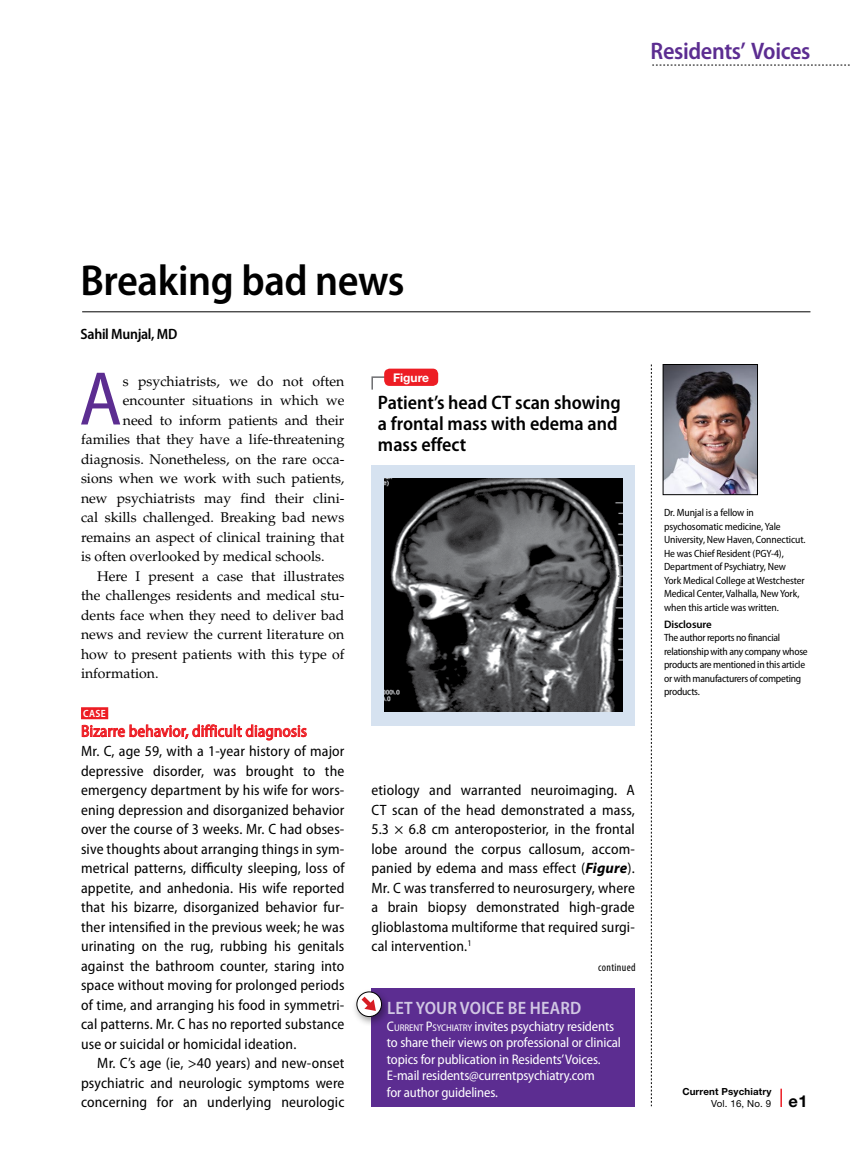
<style>
.page{position:relative;width:851px;height:1161px;background:#fff}
.page>*{position:absolute;margin:0;border:0;box-sizing:border-box;transform-origin:0 0}
.body_dropcap{font:semi-condensed 76.8px "Myriad Pro";color:#5c2d91}
.t1{font:600 semi-condensed 43.5px "Myriad Pro";letter-spacing:-.01em;color:#000}
.t2{font:600 semi-condensed 24px "Myriad Pro";letter-spacing:-.015em;color:#5c2d91}
.tabletitle{font:600 semi-condensed 19.5px/21px "Myriad Pro";color:#000}
.t3{font:600 semi-condensed 18px "Myriad Pro";letter-spacing:.01em;color:#d1c7e3}
.sub2_case{font:semi-condensed 16.5px "Myriad Pro";letter-spacing:.01em;color:#ed1d24}
.t4{font:700 16.5px "Helvetica Neue LT Std";color:#000}
.body_case{font:semi-condensed 15px/19.5px "Myriad Pro";letter-spacing:.01em;color:#000;text-align:justify}
.body_case_indent{font:semi-condensed 15px/19.5px "Myriad Pro";letter-spacing:.01em;color:#000;text-align:justify}
.bbody_byline{font:600 semi-condensed 15px "Myriad Pro";letter-spacing:-.02em;color:#000}
.body_dropcap-2{font:14.1px "Palatino LT Std";color:#000}
.body_indent{font:14.1px/19.5px "Palatino LT Std";color:#000;text-align:justify}
.t5{font:semi-condensed 13.8px/16.5px "Myriad Pro";letter-spacing:-.01em;color:#fff}
.tabletitle_no{font:700 12px "Helvetica Neue LT Std";color:#fff}
.t6{font:condensed 11.25px "Myriad Pro";letter-spacing:.03em;color:#000}
.bbody_disclosure{font:600 10.8px "Myriad Pro";letter-spacing:-.01em;color:#000}
.body_af{font:semi-condensed 10.5px/13.5px "Myriad Pro";letter-spacing:-.01em;color:#000}
.disclosure{font:semi-condensed 10.5px/13.5px "Myriad Pro";letter-spacing:-.025em;color:#000}
.sub2_case-2{font:600 semi-condensed 10.5px "Myriad Pro";color:#fff}
.t7{font:700 9.75px "Helvetica Neue LT Std";letter-spacing:.015em;color:#000}
.t8{font:9.75px "Helvetica Neue LT Std";letter-spacing:.015em;color:#000}
.s1{font-weight:700;font-style:italic;font-stretch:normal}
.s2{font-style:inherit}
.s3{font-size:9.75px}
</style>
<div class="page">
<svg style="left:780px;top:1089px;width:1px;height:18px"></svg>
<svg style="left:651px;top:364px;width:1px;height:742px"></svg>
<hr style="left:82px;top:312px;width:728px;height:1px;background:#000">
<svg style="left:652px;top:65px;width:198px;height:1px"></svg>
<div style="left:81px;top:707px;width:27px;height:12px;background:#ed1d24"></div>
<svg style="left:82px;top:724px;width:225px;height:17px"></svg>
<div style="left:371px;top:988px;width:263px;height:119px;background:#5c2d91"></div>
<div style="left:351px;top:988px;width:40px;height:39px;background:#000;opacity:.4"></div>
<svg style="left:357px;top:992px;width:24px;height:25px"></svg>
<div style="left:356px;top:991px;width:26px;height:26px;border:1px solid #000;border-radius:50%"></div>
<svg style="left:361px;top:997px;width:15px;height:14px"></svg>
<img style="left:665px;top:366px;width:90px;height:127px">
<div style="left:663px;top:364px;width:94px;height:131px;border:1px solid #000"></div>
<svg style="left:371px;top:376px;width:16px;height:14px"></svg>
<div style="left:384px;top:369px;width:54px;height:17px;background:#ed1d24;border-radius:5px"></div>
<div style="left:371px;top:465px;width:263px;height:261px;background:#d6e2f0"></div>
<img style="left:385px;top:478px;width:237px;height:234px">
<h3 class="t2" style="left:650px;top:35px;width:161px">Residents’ Voices</h3>
<p class="t1" style="left:81px;top:253px;width:325px">Breaking bad news</p>
<p class="bbody_byline" style="left:81px;top:324px;width:98px">Sahil Munjal, MD</p>
<p class="body_dropcap" style="left:79px;top:352px;width:44px">A</p>
<p class="body_dropcap-2" style="left:123px;top:372px;width:223px">s psychiatrists, we do not often</p>
<p class="body_dropcap-2" style="left:123px;top:392px;width:223px">encounter situations in which we</p>
<p class="body_dropcap-2" style="left:123px;top:411px;width:223px">need to inform patients and their</p>
<p class="body_dropcap-2" style="left:81px;top:431px;width:265px">families that they have a life-threatening</p>
<p class="body_dropcap-2" style="left:81px;top:450px;width:265px">diagnosis. Nonetheless, on the rare occa-</p>
<p class="body_dropcap-2" style="left:81px;top:470px;width:265px">sions when we work with such patients,</p>
<p class="body_dropcap-2" style="left:81px;top:489px;width:265px">new psychiatrists may find their clini-</p>
<p class="body_dropcap-2" style="left:81px;top:509px;width:265px">cal skills challenged. Breaking bad news</p>
<p class="body_dropcap-2" style="left:81px;top:528px;width:265px">remains an aspect of clinical training that</p>
<p class="body_dropcap-2" style="left:81px;top:548px;width:245px">is often overlooked by medical schools.</p>
<p class="body_indent" style="left:81px;top:566px;width:265px;text-indent:16px">Here I present a case that illustrates the challenges residents and medical stu&shy;dents face when they need to deliver bad news and review the current literature on how to present patients with this type of information.</p>
<p class="sub2_case-2" style="left:83px;top:707px;width:24px">CASE</p>
<p class="sub2_case" style="left:81px;top:721px;width:227px">Bizarre behavior, difficult diagnosis</p>
<p class="body_case" style="left:81px;top:741px;width:265px">Mr. C, age 59, with a 1-year history of major depressive disorder, was brought to the emergency department by his wife for wors&shy;ening depression and disorganized behavior over the course of 3 weeks. Mr. C had obses&shy;sive thoughts about arranging things in sym&shy;metrical patterns, difficulty sleeping, loss of appetite, and anhedonia. His wife reported that his bizarre, disorganized behavior fur&shy;ther intensified in the previous week; he was urinating on the rug, rubbing his genitals against the bathroom counter, staring into space without moving for prolonged periods of time, and arranging his food in symmetri&shy;cal patterns. Mr. C has no reported substance use or suicidal or homicidal ideation.</p>
<p class="body_case_indent" style="left:81px;top:1053px;width:265px;text-indent:16px">Mr. C’s age (ie, &gt;40 years) and new-onset psychiatric and neurologic symptoms were concerning for an underlying neurologic</p>
<p class="tabletitle_no" style="left:393px;top:370px;width:37px">Figure</p>
<p class="tabletitle" style="left:378px;top:391px;width:244px">Patient’s head CT scan showing a frontal mass with edema and mass effect</p>
<p class="body_case_indent" style="left:371px;top:780px;width:265px">etiology and warranted neuroimaging. A CT scan of the head demonstrated a mass, 5.3 × 6.8 cm anteroposterior, in the frontal lobe around the corpus callosum, accom&shy;panied by edema and mass effect (<span class="s1">Figure</span>).<br>Mr. C was transferred to neurosurgery, where a brain biopsy demonstrated high-grade glioblastoma multiforme that required surgi&shy;cal intervention.<sup>1</sup></p>
<p class="t6" style="left:598px;top:960px;width:39px">continued</p>
<p class="t3" style="left:387px;top:997px;width:196px">LET YOUR VOICE BE HEARD</p>
<p class="t5" style="left:387px;top:1018px;width:235px"><span class="s2">C</span><span class="s3">URRENT</span> <span class="s2">P</span><span class="s3">SYCHIATRY</span> invites psychiatry residents to share their views on professional or clinical topics for publication in Residents’Voices.<br>E-mail residents@currentpsychiatry.com<br>for author guidelines.</p>
<p class="body_af" style="left:664px;top:506px;width:143px">Dr. Munjal is a fellow in psychosomatic medicine, Yale<br>University, New Haven, Connecticut.<br>He was Chief Resident (PGY-4),<br>Department of Psychiatry, New<br>York Medical College at Westchester<br>Medical Center, Valhalla, New York, when this article was written.</p>
<p class="bbody_disclosure" style="left:664px;top:617px;width:49px">Disclosure</p>
<p class="disclosure" style="left:664px;top:631px;width:145px">The author reports no financial relationship with any company whose products are mentioned in this article or with manufacturers of competing products.</p>
<p class="t7" style="left:682px;top:1085px;width:90px">Current Psychiatry</p>
<p class="t8" style="left:711px;top:1098px;width:62px">Vol. 16, No. 9</p>
<p class="t4" style="left:788px;top:1091px;width:20px">e1</p>
</div>
